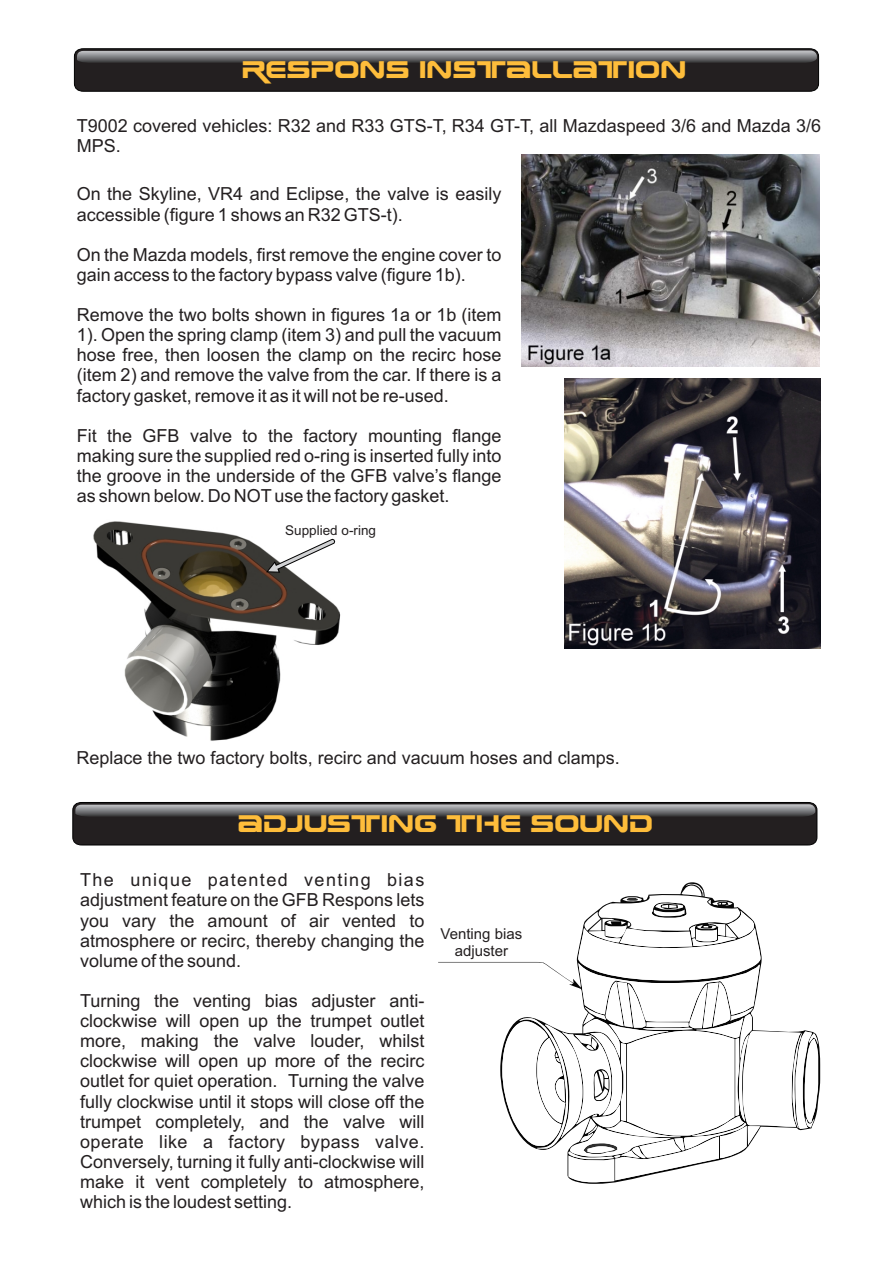
<style>
.page{position:relative;width:893px;height:1263px;background:#fff}
.page>*{position:absolute;margin:0;border:0;box-sizing:border-box;transform-origin:0 0}
.t1{font:24px "Earth Normal";color:#febd3b}
.t2{font:18px/20.1px "Arial";color:#231f20;text-align:justify}
.t3{font:15px/16.8px "Arial";color:#231f20;text-align:center}
.t4{font:13.5px "Arial";color:#231f20}
</style>
<div class="page">
<svg style="left:74px;top:48px;width:745px;height:44px;background:#3c393b"></svg>
<svg style="left:502px;top:882px;width:316px;height:300px"></svg>
<svg style="left:72px;top:802px;width:745px;height:43px;background:#3b393a"></svg>
<img style="left:93px;top:521px;width:248px;height:220px">
<svg style="left:266px;top:537px;width:70px;height:36px"></svg>
<img style="left:565px;top:378px;width:255px;height:270px">
<img style="left:521px;top:154px;width:298px;height:213px">
<h1 class="t1" style="left:242px;top:61px;width:446px">Respons installation</h1>
<p class="t2" style="left:77px;top:117px;width:746px">T9002 covered vehicles: R32 and R33 GTS-T, R34 GT-T, all Mazdaspeed 3/6 and Mazda 3/6<br>MPS.</p>
<p class="t2" style="left:77px;top:186px;width:426px">On the Skyline, VR4 and Eclipse, the valve is easily accessible (figure 1 shows an R32 GTS-t).</p>
<p class="t2" style="left:77px;top:246px;width:426px">On the Mazda models, first remove the engine cover to gain access to the factory bypass valve (figure 1b).</p>
<p class="t2" style="left:77px;top:306px;width:426px">Remove the two bolts shown in figures 1a or 1b (item 1). Open the spring clamp (item 3) and pull the vacuum hose free, then loosen the clamp on the recirc hose (item 2) and remove the valve from the car. If there is a factory gasket, remove it as it will not be re-used.</p>
<p class="t2" style="left:77px;top:427px;width:426px">Fit the GFB valve to the factory mounting flange making sure the supplied red o-ring is inserted fully into the groove in the underside of the GFB valve’s flange as shown below. Do NOTuse the factory gasket.</p>
<p class="t4" style="left:285px;top:525px;width:92px">Supplied o-ring</p>
<p class="t2" style="left:77px;top:749px;width:545px">Replace the two factory bolts, recirc and vacuum hoses and clamps.</p>
<h1 class="t1" style="left:238px;top:815px;width:417px">Adjusting the sound</h1>
<p class="t2" style="left:80px;top:872px;width:346px">The unique patented venting bias adjustment feature on the GFB Respons lets you vary the amount of air vented to atmosphere or recirc, thereby changing the volume of the sound.</p>
<p class="t2" style="left:80px;top:992px;width:346px">Turning the venting bias adjuster anti&shy;clockwise will open up the trumpet outlet more, making the valve louder, whilst clockwise will open up more of the recirc outlet for quiet operation. Turning the valve fully clockwise until it stops will close off the trumpet completely, and the valve will operate like a factory bypass valve.<br>Conversely, turning it fully anti-clockwise will make it vent completely to atmosphere, which is the loudest setting.</p>
<p class="t3" style="left:440px;top:927px;width:83px">Venting bias adjuster</p>
</div>
